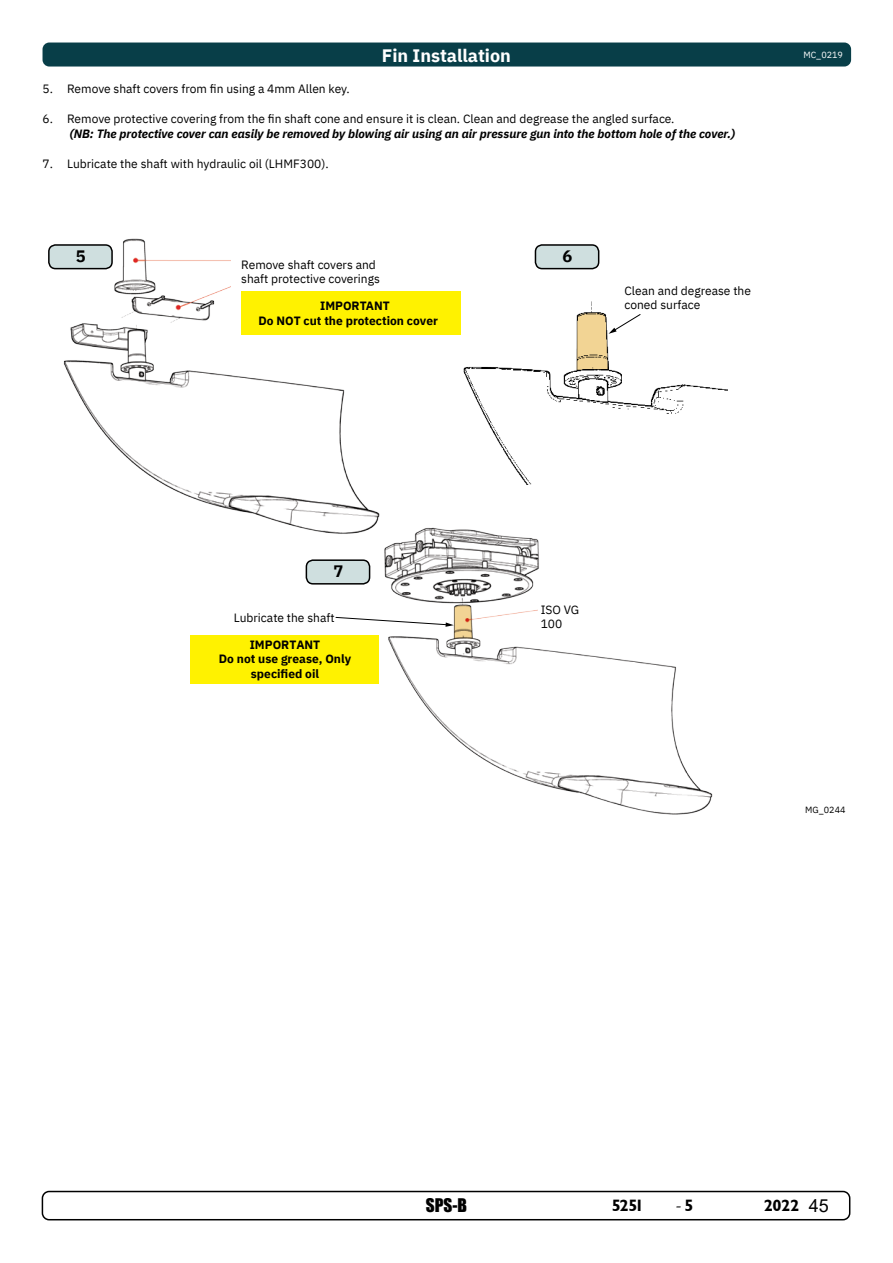
<style>
.page{position:relative;width:893px;height:1263px;background:#fff}
.page>*{position:absolute;margin:0;border:0;box-sizing:border-box;transform-origin:0 0}
.t1{font:700 18px "IBM Plex Sans";color:#fff}
.t2{font:18px "Minion Pro";color:#000}
.t3{font:17.25px "Impact";color:#000}
.t4{font:16.5px "Garrison Sans BOLD";letter-spacing:-.03em;color:#000}
.t5{font:700 16.5px "IBM Plex Sans";color:#000}
.t6{font:italic 700 12px/15px "IBM Plex Sans";color:#000}
.t7{font:12px/14.4px "IBM Plex Sans";color:#000}
.t8{font:700 12px/14.4px "IBM Plex Sans";color:#000;text-align:center}
.t9{font:9px "IBM Plex Sans";color:#fff}
.t10{font:9px "IBM Plex Sans";color:#000}
.s1{font-weight:400;font-style:normal}
.s2{font-family:"Garrison Sans BOLD";font-size:16.5px}
.s3{font-family:"Arial";font-size:18px}
</style>
<div class="page">
<div style="left:42px;top:1191px;width:808px;height:29px;border:2px solid #000;border-radius:7px"></div>
<div style="left:43px;top:43px;width:808px;height:24px;background:#083e48;border-radius:7px"></div>
<div style="left:306px;top:560px;width:64px;height:24px;background:#cfdfdf;border-radius:7px"></div>
<div style="left:306px;top:559px;width:64px;height:26px;border:2px solid #000;border-radius:7px"></div>
<img style="left:61px;top:238px;width:319px;height:296px">
<img style="left:463px;top:301px;width:264px;height:184px">
<img style="left:384px;top:527px;width:329px;height:288px">
<div style="left:232px;top:236px;width:140px;height:58px;background:#fff"></div>
<div style="left:191px;top:635px;width:188px;height:49px;background:#fff200"></div>
<div style="left:538px;top:590px;width:59px;height:33px;background:#fff"></div>
<div style="left:241px;top:291px;width:220px;height:44px;background:#fff200"></div>
<svg style="left:577px;top:313px;width:64px;height:57px"></svg>
<svg style="left:335px;top:605px;width:137px;height:34px"></svg>
<div style="left:49px;top:245px;width:63px;height:24px;background:#cfdfdf;border-radius:7px"></div>
<div style="left:48px;top:244px;width:65px;height:25px;border:2px solid #000;border-radius:7px"></div>
<div style="left:535px;top:245px;width:64px;height:24px;background:#cfdfdf;border-radius:7px"></div>
<div style="left:535px;top:244px;width:64px;height:25px;border:2px solid #000;border-radius:7px"></div>
<p class="t1" style="left:382px;top:41px;width:131px">Fin Installation</p>
<p class="t7" style="left:43px;top:80px;width:309px">5. Remove shaft covers from fin using a 4mm Allen key.</p>
<p class="t6" style="left:70px;top:110px;width:667px;text-indent:-27px"><span class="s1">6. Remove protective covering from the fin shaft cone and ensure it is clean. Clean and degrease the angled surface.<br></span>(NB: The protective cover can easily be removed by blowing air using an air pressure gun into the bottom hole of the cover.)</p>
<p class="t7" style="left:43px;top:155px;width:288px">7. Lubricate the shaft with hydraulic oil (LHMF300).</p>
<p class="t5" style="left:76px;top:243px;width:11px">5</p>
<p class="t5" style="left:562px;top:243px;width:11px">6</p>
<p class="t7" style="left:241px;top:256px;width:140px">Remove shaft covers and shaft protective coverings</p>
<p class="t8" style="left:259px;top:297px;width:181px;line-height:15px;text-align:left;text-indent:62px">IMPORTANT<br>Do NOT cut the protection cover</p>
<p class="t7" style="left:624px;top:282px;width:128px">Clean and degrease the coned surface</p>
<p class="t9" style="left:803px;top:48px;width:41px">MC_0219</p>
<p class="t5" style="left:333px;top:558px;width:11px">7</p>
<p class="t7" style="left:234px;top:609px;width:102px">Lubricate the shaft</p>
<p class="t8" style="left:219px;top:636px;width:134px">IMPORTANT<br>Do not use grease, Only specified oil</p>
<p class="t7" style="left:541px;top:601px;width:40px">ISO VG<br>100</p>
<p class="t10" style="left:805px;top:803px;width:42px">MG_0244</p>
<h2 class="t3" style="left:426px;top:1192px;width:43px">SPS-B</h2>
<h3 class="t4" style="left:612px;top:1196px;width:34px">5251</h3>
<h1 class="t2" style="left:675px;top:1193px;width:20px">-<span class="s2">5</span></h1>
<h3 class="t4" style="left:764px;top:1196px;width:66px">2022 <span class="s3">45</span></h3>
</div>
